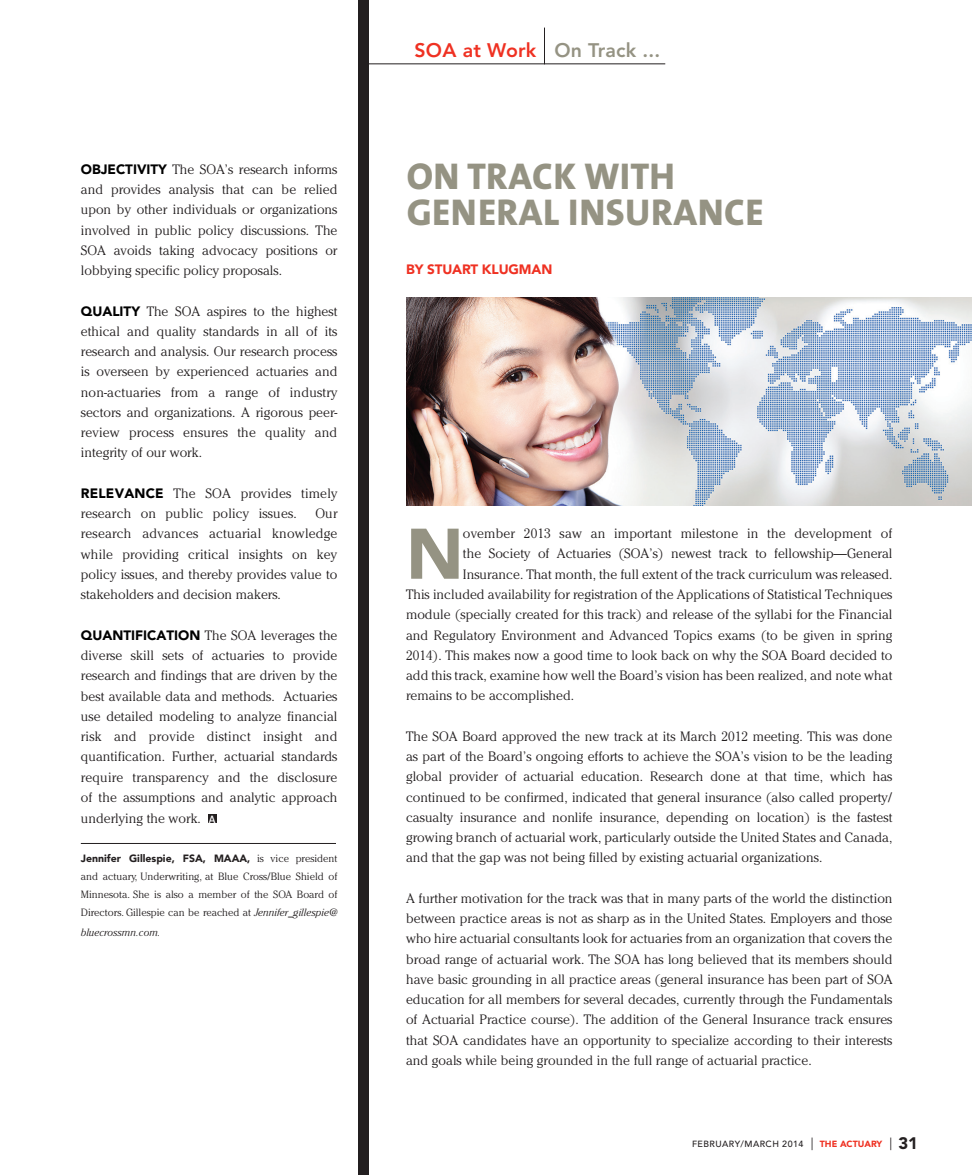
<style>
.page{position:relative;width:972px;height:1175px;background:#fff}
.page>*{position:absolute;margin:0;border:0;box-sizing:border-box;transform-origin:0 0}
.t1{font:900 70.65px "Avenir LT Std";color:#959383}
.t2{font:800 37.5px/36px "The Mix B8";letter-spacing:.01em;color:#959383}
.t3{font:800 19.5px "Avenir LT Std";letter-spacing:.01em;color:#959383}
.t4{font:300 13.5px/20.2px "Cheltenham Std";color:#231f20;text-align:justify}
.t5{font:900 13.5px "Avenir LT Std";letter-spacing:-.01em;color:#ef3122}
.t6{font:300 10.5px/18px "Cheltenham Std";color:#231f20;text-align:justify}
.t7{font:900 10.5px "Avenir";color:#231f20}
.t8{font:italic 300 10.5px "Cheltenham Std";color:#231f20}
.t9{font:500 8.85px "Avenir LT Std";letter-spacing:.05em;color:#231f20}
.s1{font-family:"Avenir LT Std";font-weight:900;color:#010101}
.s2{font-family:"The Mix B6";font-weight:600;font-size:10.8px;color:#fff}
.s3{font-family:"Cheltenham Std";font-weight:300}
.s4{font-style:italic}
.s5{color:#ef3122}
.s6{font-family:"Avenir";font-weight:400;font-size:12.6px}
.s7{font-weight:900;color:#ef3122}
.s8{font-weight:900;font-size:16.65px}
</style>
<div class="page">
<div style="left:208px;top:814px;width:9px;height:9px;background:#231f20"></div>
<hr style="left:81px;top:843px;width:255px;height:1px;background:#231f20">
<div style="left:359px;top:0;width:10px;height:1174px;background:#231f20"></div>
<hr style="left:359px;top:63px;width:306px;height:1px;background:#231f20">
<hr style="left:544px;top:28px;width:1px;height:36px;background:#231f20">
<img style="left:406px;top:298px;width:566px;height:207px">
<p class="t4" style="left:81px;top:159px;width:258px"><span class="s1">OBJECTIVITY</span> The SOA’s research informs and provides analysis that can be relied upon by other individuals or organizations involved in public policy discussions. The SOA avoids taking advocacy positions or lobbying specific policy proposals.</p>
<p class="t4" style="left:81px;top:301px;width:258px"><span class="s1">QUALITY</span> The SOA aspires to the highest ethical and quality standards in all of its research and analysis. Our research process is overseen by experienced actuaries and non-actuaries from a range of industry sectors and organizations. A rigorous peer&shy;review process ensures the quality and integrity of our work.</p>
<p class="t4" style="left:81px;top:483px;width:258px"><span class="s1">RELEVANCE</span> The SOA provides timely research on public policy issues.</p>
<p class="t4" style="left:81px;top:503px;width:258px;text-indent:235px">Our research advances actuarial knowledge while providing critical insights on key policy issues, and thereby provides value to stakeholders and decision makers.</p>
<p class="t4" style="left:81px;top:625px;width:258px"><span class="s1">QUANTIFICATION</span> The SOA leverages the diverse skill sets of actuaries to provide research and findings that are driven by the best available data and methods. Actuaries use detailed modeling to analyze financial risk and provide distinct insight and quantification. Further, actuarial standards require transparency and the disclosure of the assumptions and analytic approach</p>
<p class="t4" style="left:81px;top:808px;width:136px">underlying the work. <span class="s2">A</span></p>
<p class="t7" style="left:81px;top:851px;width:258px">Jennifer Gillespie, FSA, MAAA, <span class="s3">is vice president</span></p>
<p class="t6" style="left:81px;top:867px;width:258px">and actuary, Underwriting, at Blue Cross/Blue Shield of Minnesota. She is also a member of the SOA Board of Directors. Gillespie can be reached at <span class="s4">Jennifer_gillespie@</span></p>
<p class="t8" style="left:81px;top:926px;width:81px">bluecrossmn.com.</p>
<h3 class="t3" style="left:415px;top:39px;width:247px"><span class="s5">SOA at Work</span> On Track ...</h3>
<h2 class="t2" style="left:407px;top:159px;width:358px">ON TRACK WITH<br>GENERAL INSURANCE</h2>
<p class="t5" style="left:406px;top:261px;width:148px">BY STUART KLUGMAN</p>
<h1 class="t1" style="left:406px;top:511px;width:59px">N</h1>
<p class="t4" style="left:463px;top:523px;width:431px">ovember 2013 saw an important milestone in the development of</p>
<p class="t4" style="left:463px;top:543px;width:431px">the Society of Actuaries (SOA’s) newest track to fellowship—General</p>
<p class="t4" style="left:463px;top:564px;width:431px">Insurance. That month, the full extent of the track curriculum was released.</p>
<p class="t4" style="left:406px;top:584px;width:488px">This included availability for registration of the Applications of Statistical Techniques</p>
<p class="t4" style="left:406px;top:604px;width:488px">module (specially created for this track) and release of the syllabi for the Financial</p>
<p class="t4" style="left:406px;top:624px;width:488px">and Regulatory Environment and Advanced Topics exams (to be given in spring</p>
<p class="t4" style="left:406px;top:645px;width:488px">2014). This makes now a good time to look back on why the SOA Board decided to</p>
<p class="t4" style="left:406px;top:665px;width:488px">add this track, examine how well the Board’s vision has been realized, and note what</p>
<p class="t4" style="left:406px;top:685px;width:170px">remains to be accomplished.</p>
<p class="t4" style="left:406px;top:726px;width:488px">The SOA Board approved the new track at its March 2012 meeting. This was done as part of the Board’s ongoing efforts to achieve the SOA’s vision to be the leading global provider of actuarial education. Research done at that time, which has continued to be confirmed, indicated that general insurance (also called property/ casualty insurance and nonlife insurance, depending on location) is the fastest growing branch of actuarial work, particularly outside the United States and Canada, and that the gap was not being filled by existing actuarial organizations.</p>
<p class="t4" style="left:406px;top:888px;width:488px">A further motivation for the track was that in many parts of the world the distinction between practice areas is not as sharp as in the United States. Employers and those who hire actuarial consultants look for actuaries from an organization that covers the broad range of actuarial work. The SOA has long believed that its members should have basic grounding in all practice areas (general insurance has been part of SOA education for all members for several decades, currently through the Fundamentals of Actuarial Practice course). The addition of the General Insurance track ensures that SOA candidates have an opportunity to specialize according to their interests and goals while being grounded in the full range of actuarial practice.</p>
<p class="t9" style="left:692px;top:1138px;width:227px">FEBRUARY/MARCH 2014 <span class="s6">|</span> <span class="s7">THE ACTUARY</span> <span class="s6">|</span> <span class="s8">31</span></p>
</div>
